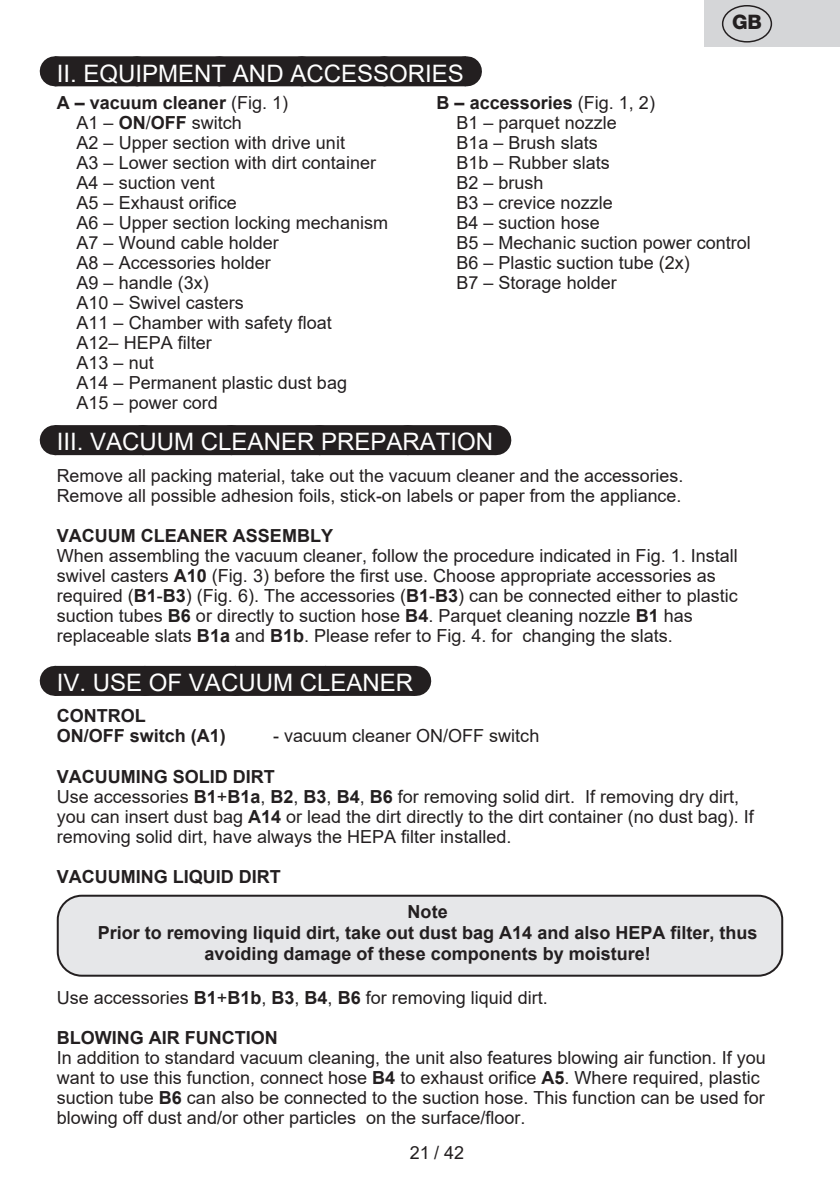
<style>
.page{position:relative;width:840px;height:1191px;background:#fff}
.page>*{position:absolute;margin:0;border:0;box-sizing:border-box;transform-origin:0 0}
.t1{font:24px "Arial";color:#fff}
.t2{font:800 20px "Helvetica Neue OT";color:#231f20}
.t3{font:18px/20px "Arial";color:#231f20}
.t4{font:700 18px/21px "Arial";color:#231f20}
.s1{font-weight:700}
</style>
<div class="page">
<div style="left:55px;top:56px;width:410px;height:30px;background:#231f20"></div>
<svg style="left:137px;top:56px;width:287px;height:1px"></svg>
<hr style="left:465px;top:56px;width:1px;height:30px;background:#231f20">
<div style="left:55px;top:425px;width:440px;height:30px;background:#231f20"></div>
<svg style="left:145px;top:425px;width:306px;height:1px"></svg>
<hr style="left:495px;top:425px;width:1px;height:30px;background:#231f20">
<div style="left:55px;top:666px;width:360px;height:30px;background:#231f20"></div>
<svg style="left:149px;top:695px;width:221px;height:1px"></svg>
<hr style="left:415px;top:666px;width:1px;height:30px;background:#231f20">
<div style="left:58px;top:895px;width:723px;height:80px;background:#e6e7e9;border-radius:24px"></div>
<div style="left:57px;top:894px;width:725px;height:82px;border:2px solid #231f20;border-radius:24px"></div>
<div style="left:704px;top:0;width:135px;height:47px;background:#d5d6d8"></div>
<div style="left:721px;top:5px;width:50px;height:38px;border:1px solid #231f20;border-radius:50%"></div>
<p class="t2" style="left:731px;top:10px;width:31px">GB</p>
<h1 class="t1" style="left:57px;top:57px;width:408px">II. EQUIPMENT AND ACCESSORIES</h1>
<p class="t3" style="left:77px;top:92px;width:313px;text-indent:-20px"><span class="s1">A – vacuum cleaner</span> (Fig. 1)<br>A1 – <span class="s1">ON</span>/<span class="s1">OFF</span> switch<br>A2 – Upper section with drive unit<br>A3 – Lower section with dirt container<br>A4 – suction vent<br>A5 – Exhaust orifice<br>A6 – Upper section locking mechanism<br>A7 – Wound cable holder<br>A8 – Accessories holder<br>A9 – handle (3x)<br>A10 – Swivel casters<br>A11 – Chamber with safety float<br>A12– HEPA filter<br>A13 – nut<br>A14 – Permanent plastic dust bag<br>A15 – power cord</p>
<p class="t3" style="left:456px;top:92px;width:296px;text-indent:-20px"><span class="s1">B – accessories</span> (Fig. 1, 2)<br>B1 – parquet nozzle<br>B1a – Brush slats<br>B1b – Rubber slats<br>B2 – brush<br>B3 – crevice nozzle<br>B4 – suction hose<br>B5 – Mechanic suction power control<br>B6 – Plastic suction tube (2x)<br>B7 – Storage holder</p>
<h1 class="t1" style="left:57px;top:425px;width:438px">III. VACUUM CLEANER PREPARATION</h1>
<p class="t3" style="left:57px;top:465px;width:627px">Remove all packing material, take out the vacuum cleaner and the accessories.<br>Remove all possible adhesion foils, stick-on labels or paper from the appliance.</p>
<p class="t4" style="left:57px;top:525px;width:277px">VACUUM CLEANER ASSEMBLY</p>
<p class="t3" style="left:57px;top:545px;width:682px">When assembling the vacuum cleaner, follow the procedure indicated in Fig. 1. Install swivel casters <span class="s1">A10</span> (Fig. 3) before the first use. Choose appropriate accessories as required (<span class="s1">B1</span>-<span class="s1">B3</span>) (Fig. 6). The accessories (<span class="s1">B1</span>-<span class="s1">B3</span>) can be connected either to plastic suction tubes <span class="s1">B6</span> or directly to suction hose <span class="s1">B4</span>. Parquet cleaning nozzle <span class="s1">B1</span> has replaceable slats <span class="s1">B1a</span> and <span class="s1">B1b</span>. Please refer to Fig. 4. for changing the slats.</p>
<h1 class="t1" style="left:57px;top:666px;width:358px">IV. USE OF VACUUM CLEANER</h1>
<p class="t4" style="left:57px;top:706px;width:171px;line-height:20px">CONTROL<br>ON/OFF switch (A1)</p>
<p class="t3" style="left:273px;top:726px;width:268px">- vacuum cleaner ON/OFF switch</p>
<p class="t3" style="left:57px;top:766px;width:698px"><span class="s1">VACUUMING SOLID DIRT<br></span>Use accessories <span class="s1">B1</span>+<span class="s1">B1a</span>, <span class="s1">B2</span>, <span class="s1">B3</span>, <span class="s1">B4</span>, <span class="s1">B6</span> for removing solid dirt. If removing dry dirt, you can insert dust bag <span class="s1">A14</span> or lead the dirt directly to the dirt container (no dust bag). If removing solid dirt, have always the HEPA filter installed.</p>
<p class="t4" style="left:57px;top:866px;width:225px">VACUUMING LIQUID DIRT</p>
<p class="t4" style="left:98px;top:901px;width:661px;text-align:center">Note<br>Prior to removing liquid dirt, take out dust bag A14 and also HEPA filter, thus avoiding damage of these components by moisture!</p>
<p class="t3" style="left:57px;top:987px;width:492px">Use accessories <span class="s1">B1</span>+<span class="s1">B1b</span>, <span class="s1">B3</span>, <span class="s1">B4</span>, <span class="s1">B6</span> for removing liquid dirt.</p>
<p class="t4" style="left:57px;top:1027px;width:222px">BLOWING AIR FUNCTION</p>
<p class="t3" style="left:57px;top:1047px;width:710px">In addition to standard vacuum cleaning, the unit also features blowing air function. If you want to use this function, connect hose <span class="s1">B4</span> to exhaust orifice <span class="s1">A5</span>. Where required, plastic suction tube <span class="s1">B6</span> can also be connected to the suction hose. This function can be used for blowing off dust and/or other particles on the surface/floor.</p>
<p class="t3" style="left:410px;top:1142px;width:56px">21 / 42</p>
</div>
